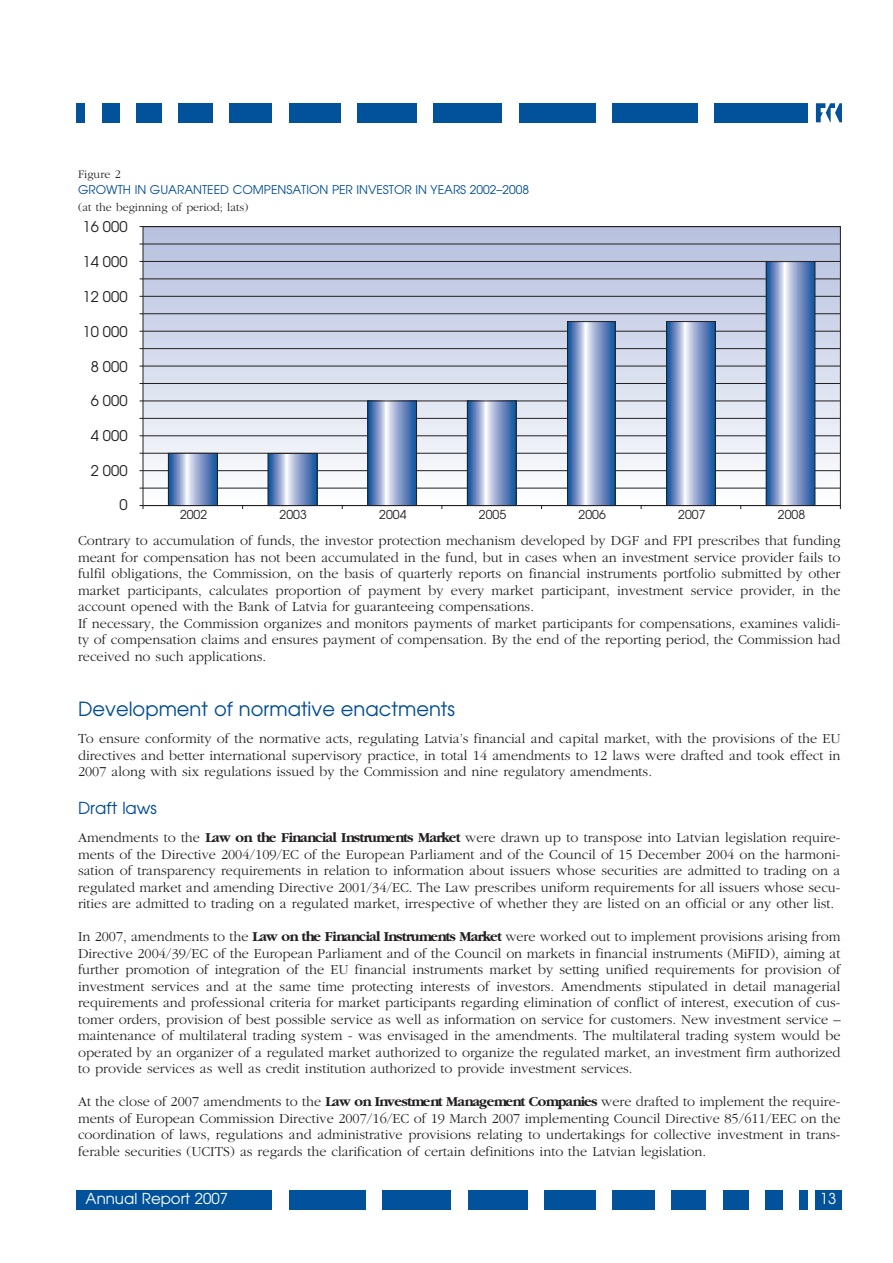
<style>
.page{position:relative;width:893px;height:1263px;background:#fff}
.page>*{position:absolute;margin:0;border:0;box-sizing:border-box;transform-origin:0 0}
.t1{font:19.5px "Avant Garde Lat Plain";color:#014d95}
.t2{font:16.5px "Avant Garde Lat Plain";color:#014d95}
.t3{font:15px "Avant Garde Lat Plain";color:#fff}
.t4{font:14.7px "Avant Garde Lat Plain";color:#231f20}
.t5{font:14.25px/16.5px "Balt Garamond CE";color:#231f20;text-align:justify}
.t6{font:12.3px "Avant Garde Lat Plain";color:#231f20}
.t7{font:12px "Avant Garde Lat Plain";color:#014d95}
.t8{font:12px "Balt Garamond CE";color:#231f20}
.s1{font-weight:700}
</style>
<div class="page">
<svg style="left:816px;top:103px;width:26px;height:19px"></svg>
<div style="left:714px;top:103px;width:94px;height:19px;background:#01529b"></div>
<div style="left:612px;top:103px;width:85px;height:19px;background:#01529b"></div>
<div style="left:519px;top:103px;width:76px;height:19px;background:#01529b"></div>
<div style="left:434px;top:103px;width:68px;height:19px;background:#01529b"></div>
<div style="left:357px;top:103px;width:60px;height:19px;background:#01529b"></div>
<div style="left:289px;top:103px;width:51px;height:19px;background:#01529b"></div>
<div style="left:230px;top:103px;width:42px;height:19px;background:#01529b"></div>
<div style="left:179px;top:103px;width:34px;height:19px;background:#01529b"></div>
<div style="left:136px;top:103px;width:26px;height:19px;background:#01529b"></div>
<div style="left:102px;top:103px;width:17px;height:19px;background:#01529b"></div>
<div style="left:77px;top:103px;width:8px;height:19px;background:#01529b"></div>
<div style="left:77px;top:1190px;width:195px;height:19px;background:#01529b"></div>
<div style="left:289px;top:1190px;width:77px;height:19px;background:#01529b"></div>
<div style="left:383px;top:1190px;width:68px;height:19px;background:#01529b"></div>
<div style="left:468px;top:1190px;width:59px;height:19px;background:#01529b"></div>
<div style="left:544px;top:1190px;width:51px;height:19px;background:#01529b"></div>
<div style="left:612px;top:1190px;width:43px;height:19px;background:#01529b"></div>
<div style="left:672px;top:1190px;width:34px;height:19px;background:#01529b"></div>
<div style="left:723px;top:1190px;width:25px;height:19px;background:#01529b"></div>
<div style="left:765px;top:1190px;width:17px;height:19px;background:#01529b"></div>
<div style="left:799px;top:1190px;width:9px;height:19px;background:#01529b"></div>
<div style="left:816px;top:1190px;width:26px;height:19px;background:#01529b"></div>
<svg style="left:145px;top:228px;width:693px;height:276px;background:#d0d6e8"></svg>
<hr style="left:140px;top:505px;width:700px;height:1px;background:#231f20">
<hr style="left:140px;top:261px;width:700px;height:1px;background:#231f20">
<hr style="left:140px;top:296px;width:700px;height:1px;background:#231f20">
<hr style="left:140px;top:331px;width:700px;height:1px;background:#231f20">
<hr style="left:140px;top:366px;width:700px;height:1px;background:#231f20">
<hr style="left:140px;top:401px;width:700px;height:1px;background:#231f20">
<hr style="left:140px;top:435px;width:700px;height:1px;background:#231f20">
<hr style="left:140px;top:470px;width:700px;height:1px;background:#231f20">
<hr style="left:140px;top:488px;width:700px;height:1px;background:#231f20">
<hr style="left:140px;top:279px;width:700px;height:1px;background:#231f20">
<hr style="left:140px;top:226px;width:700px;height:1px;background:#231f20">
<hr style="left:140px;top:244px;width:700px;height:1px;background:#231f20">
<hr style="left:140px;top:313px;width:700px;height:1px;background:#231f20">
<hr style="left:140px;top:348px;width:700px;height:1px;background:#231f20">
<hr style="left:140px;top:383px;width:700px;height:1px;background:#231f20">
<hr style="left:140px;top:418px;width:700px;height:1px;background:#231f20">
<hr style="left:140px;top:453px;width:700px;height:1px;background:#231f20">
<svg style="left:170px;top:455px;width:46px;height:49px;background:#849eca"></svg>
<div style="left:168px;top:453px;width:50px;height:53px;border:1px solid #231f20"></div>
<svg style="left:270px;top:455px;width:45px;height:49px;background:#879fcb"></svg>
<div style="left:268px;top:453px;width:49px;height:53px;border:1px solid #231f20"></div>
<svg style="left:369px;top:403px;width:46px;height:101px;background:#839dca"></svg>
<div style="left:367px;top:401px;width:50px;height:105px;border:1px solid #231f20"></div>
<svg style="left:469px;top:403px;width:45px;height:101px;background:#869fcb"></svg>
<div style="left:467px;top:401px;width:49px;height:105px;border:1px solid #231f20"></div>
<svg style="left:569px;top:323px;width:44px;height:181px;background:#869fcb"></svg>
<div style="left:567px;top:321px;width:48px;height:185px;border:1px solid #231f20"></div>
<svg style="left:668px;top:323px;width:46px;height:181px;background:#839dca"></svg>
<div style="left:666px;top:321px;width:50px;height:185px;border:1px solid #231f20"></div>
<svg style="left:768px;top:263px;width:45px;height:241px;background:#869fcb"></svg>
<div style="left:766px;top:261px;width:49px;height:245px;border:1px solid #231f20"></div>
<p class="t8" style="left:78px;top:166px;width:44px">Figure 2</p>
<p class="t7" style="left:78px;top:183px;width:453px">GROWTH IN GUARANTEED COMPENSATION PER INVESTOR IN YEARS 2002–2008</p>
<p class="t8" style="left:78px;top:199px;width:172px">(at the beginning of period; lats)</p>
<p class="t4" style="left:83px;top:219px;width:46px">16 000</p>
<p class="t4" style="left:83px;top:254px;width:46px">14 000</p>
<p class="t4" style="left:83px;top:288px;width:46px">12 000</p>
<p class="t4" style="left:83px;top:323px;width:46px">10 000</p>
<p class="t4" style="left:91px;top:358px;width:38px">8 000</p>
<p class="t4" style="left:91px;top:393px;width:38px">6 000</p>
<p class="t4" style="left:91px;top:427px;width:38px">4 000</p>
<p class="t4" style="left:91px;top:462px;width:38px">2 000</p>
<p class="t4" style="left:119px;top:497px;width:10px">0</p>
<p class="t6" style="left:180px;top:508px;width:29px">2002</p>
<p class="t6" style="left:280px;top:508px;width:29px">2003</p>
<p class="t6" style="left:379px;top:508px;width:29px">2004</p>
<p class="t6" style="left:479px;top:508px;width:29px">2005</p>
<p class="t6" style="left:579px;top:508px;width:29px">2006</p>
<p class="t6" style="left:678px;top:508px;width:29px">2007</p>
<p class="t6" style="left:778px;top:508px;width:29px">2008</p>
<p class="t5" style="left:78px;top:532px;width:764px;text-align:left">Contrary to accumulation of funds, the investor protection mechanism developed by DGF and FPI prescribes that funding meant for compensation has not been accumulated in the fund, but in cases when an investment service provider fails to fulfil obligations, the Commission, on the basis of quarterly reports on financial instruments portfolio submitted by other market participants, calculates proportion of payment by every market participant, investment service provider, in the account opened with the Bank of Latvia for guaranteeing compensations.<br>If necessary, the Commission organizes and monitors payments of market participants for compensations, examines validi&shy;ty of compensation claims and ensures payment of compensation. By the end of the reporting period, the Commission had received no such applications.</p>
<h1 class="t1" style="left:78px;top:698px;width:379px">Development of normative enactments</h1>
<p class="t5" style="left:78px;top:730px;width:764px">To ensure conformity of the normative acts, regulating Latvia’s financial and capital market, with the provisions of the EU directives and better international supervisory practice, in total 14 amendments to 12 laws were drafted and took effect in 2007 along with six regulations issued by the Commission and nine regulatory amendments.</p>
<p class="t2" style="left:78px;top:798px;width:80px">Draft laws</p>
<p class="t5" style="left:78px;top:829px;width:764px">Amendments to the <span class="s1">Law on the Financial Instruments Market</span> were drawn up to transpose into Latvian legislation require&shy;ments of the Directive 2004/109/EC of the European Parliament and of the Council of 15 December 2004 on the harmoni&shy;sation of transparency requirements in relation to information about issuers whose securities are admitted to trading on a regulated market and amending Directive 2001/34/EC. The Law prescribes uniform requirements for all issuers whose secu&shy;rities are admitted to trading on a regulated market, irrespective of whether they are listed on an official or any other list.</p>
<p class="t5" style="left:78px;top:928px;width:764px">In 2007, amendments to the <span class="s1">Law on the Financial Instruments Market</span> were worked out to implement provisions arising from Directive 2004/39/EC of the European Parliament and of the Council on markets in financial instruments (MiFID), aiming at further promotion of integration of the EU financial instruments market by setting unified requirements for provision of investment services and at the same time protecting interests of investors. Amendments stipulated in detail managerial requirements and professional criteria for market participants regarding elimination of conflict of interest, execution of cus&shy;tomer orders, provision of best possible service as well as information on service for customers. New investment service – maintenance of multilateral trading system - was envisaged in the amendments. The multilateral trading system would be operated by an organizer of a regulated market authorized to organize the regulated market, an investment firm authorized to provide services as well as credit institution authorized to provide investment services.</p>
<p class="t5" style="left:78px;top:1093px;width:764px">At the close of 2007 amendments to the <span class="s1">Law on Investment Management Companies</span> were drafted to implement the require&shy;ments of European Commission Directive 2007/16/EC of 19 March 2007 implementing Council Directive 85/611/EEC on the coordination of laws, regulations and administrative provisions relating to undertakings for collective investment in trans&shy;ferable securities (UCITS) as regards the clarification of certain definitions into the Latvian legislation.</p>
<p class="t3" style="left:86px;top:1190px;width:144px">Annual Report 2007</p>
<p class="t3" style="left:820px;top:1190px;width:18px">13</p>
</div>
